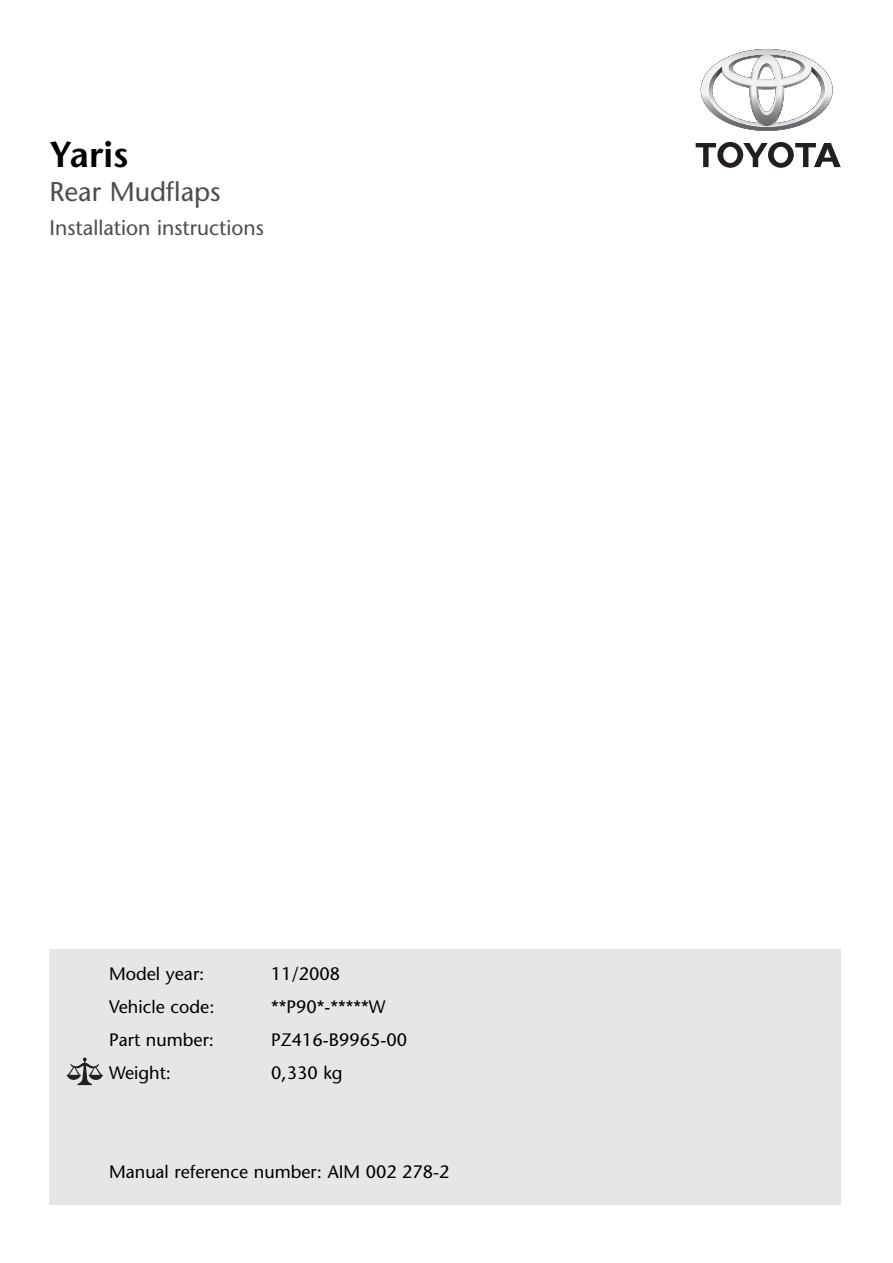
<style>
.page{position:relative;width:893px;height:1263px;background:#fff}
.page>*{position:absolute;margin:0;border:0;box-sizing:border-box;transform-origin:0 0}
.t1{font:600 36px "Stone Sans";color:#000}
.t2{font:27px "Stone Sans";color:#4d4d4d}
.t3{font:21px "Stone Sans";color:#4d4d4d}
.t4{font:18px "Stone Sans";color:#000}
</style>
<div class="page">
<svg style="left:695px;top:142px;width:145px;height:26px"></svg>
<svg style="left:700px;top:49px;width:132px;height:82px"></svg>
<div style="left:50px;top:949px;width:790px;height:256px;background:#e6e6e6"></div>
<svg style="left:66px;top:1058px;width:37px;height:27px"></svg>
<h1 class="t1" style="left:50px;top:133px;width:80px">Yaris</h1>
<h2 class="t2" style="left:50px;top:176px;width:173px">Rear Mudflaps</h2>
<p class="t3" style="left:50px;top:215px;width:216px">Installation instructions</p>
<p class="t4" style="left:109px;top:963px;width:97px">Model year:</p>
<p class="t4" style="left:271px;top:963px;width:70px">11/2008</p>
<p class="t4" style="left:109px;top:996px;width:107px">Vehicle code:</p>
<p class="t4" style="left:271px;top:996px;width:116px">**P90*-*****W</p>
<p class="t4" style="left:109px;top:1029px;width:106px">Part number:</p>
<p class="t4" style="left:271px;top:1029px;width:137px">PZ416-B9965-00</p>
<p class="t4" style="left:109px;top:1062px;width:63px">Weight:</p>
<p class="t4" style="left:271px;top:1062px;width:73px">0,330 kg</p>
<p class="t4" style="left:109px;top:1161px;width:342px">Manual reference number: AIM 002 278-2</p>
</div>
